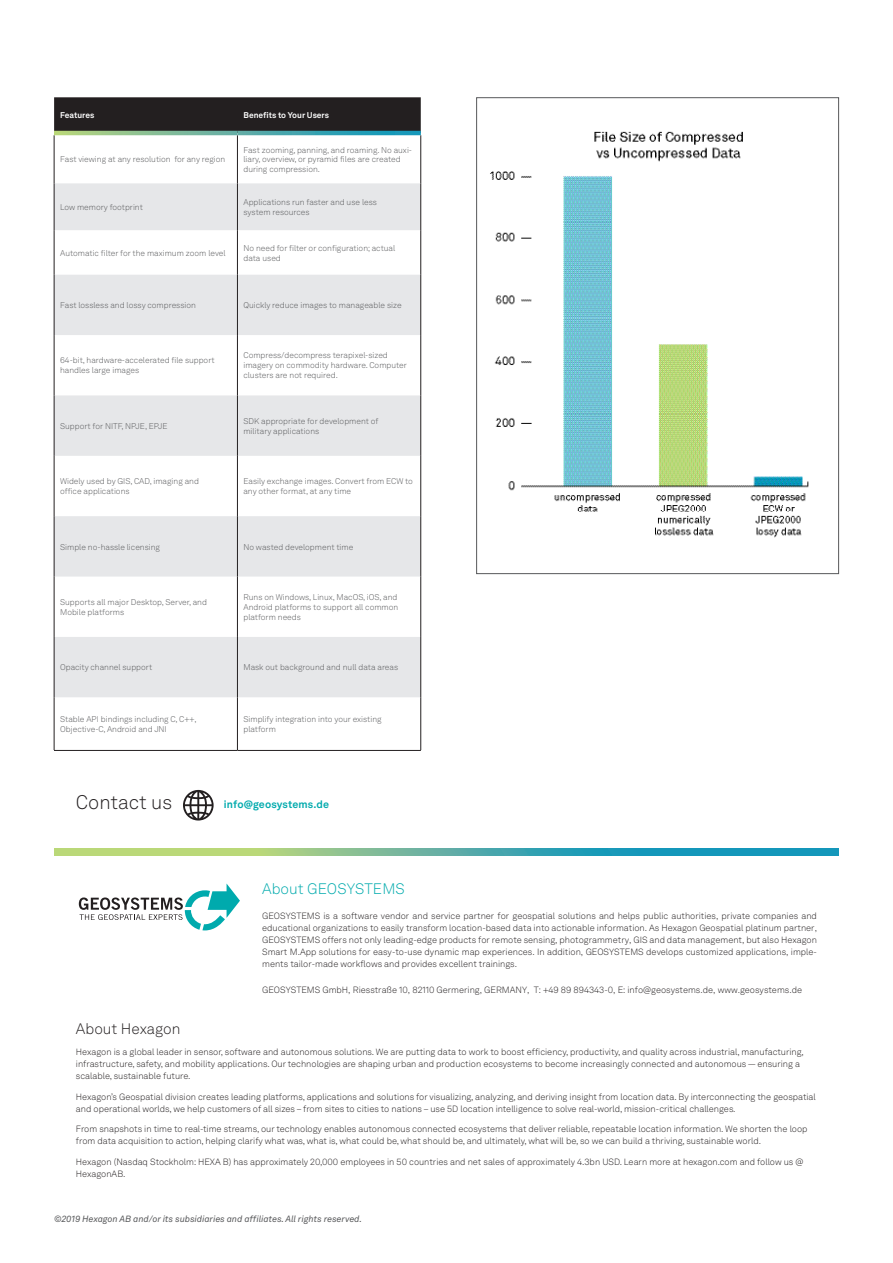
<style>
.page{position:relative;width:893px;height:1263px;background:#fff}
.page>*{position:absolute;margin:0;border:0;box-sizing:border-box;transform-origin:0 0}
.HEADER_1{font:300 19.5px "Hexagon Akkurat";color:#231f20}
.About_Hex_BACKCOVER{font:300 15px "Hexagon Akkurat";color:#00aaad}
.t1{font:300 15px "Hexagon Akkurat";color:#231f20}
.BODY_COPY{font:700 10.5px "Hexagon Akkurat";letter-spacing:.01em;color:#00aaad}
.Boilerplate{font:300 9px/12px "Hexagon Akkurat";color:#231f20}
.OBC_Copyright{font:italic 9px "Hexagon Akkurat";color:#57585a}
.Table_Body_Copy__80{font:300 8.25px/9.9px "Hexagon Akkurat";color:#57585a}
.Table_Header_2{font:700 8.25px "Hexagon Akkurat";color:#fff}
</style>
<div class="page">
<div style="left:54px;top:97px;width:367px;height:34px;background:#231f20"></div>
<svg style="left:55px;top:183px;width:365px;height:514px;fill:#e6e7e9"></svg>
<hr style="left:54px;top:135px;width:1px;height:48px;background:#231f20">
<hr style="left:237px;top:135px;width:1px;height:48px;background:#231f20">
<hr style="left:420px;top:135px;width:1px;height:48px;background:#231f20">
<hr style="left:54px;top:183px;width:1px;height:47px;background:#231f20">
<hr style="left:237px;top:183px;width:1px;height:47px;background:#231f20">
<hr style="left:420px;top:183px;width:1px;height:47px;background:#231f20">
<hr style="left:54px;top:230px;width:1px;height:45px;background:#231f20">
<hr style="left:237px;top:230px;width:1px;height:45px;background:#231f20">
<hr style="left:420px;top:230px;width:1px;height:45px;background:#231f20">
<hr style="left:54px;top:275px;width:1px;height:60px;background:#231f20">
<hr style="left:237px;top:275px;width:1px;height:60px;background:#231f20">
<hr style="left:420px;top:275px;width:1px;height:60px;background:#231f20">
<hr style="left:54px;top:335px;width:1px;height:60px;background:#231f20">
<hr style="left:237px;top:335px;width:1px;height:60px;background:#231f20">
<hr style="left:420px;top:335px;width:1px;height:60px;background:#231f20">
<hr style="left:54px;top:395px;width:1px;height:61px;background:#231f20">
<hr style="left:237px;top:395px;width:1px;height:61px;background:#231f20">
<hr style="left:420px;top:395px;width:1px;height:61px;background:#231f20">
<hr style="left:54px;top:456px;width:1px;height:60px;background:#231f20">
<hr style="left:237px;top:456px;width:1px;height:60px;background:#231f20">
<hr style="left:420px;top:456px;width:1px;height:60px;background:#231f20">
<hr style="left:54px;top:516px;width:1px;height:60px;background:#231f20">
<hr style="left:237px;top:516px;width:1px;height:60px;background:#231f20">
<hr style="left:420px;top:516px;width:1px;height:60px;background:#231f20">
<hr style="left:54px;top:576px;width:1px;height:61px;background:#231f20">
<hr style="left:237px;top:576px;width:1px;height:61px;background:#231f20">
<hr style="left:420px;top:576px;width:1px;height:61px;background:#231f20">
<hr style="left:54px;top:637px;width:1px;height:60px;background:#231f20">
<hr style="left:237px;top:637px;width:1px;height:60px;background:#231f20">
<hr style="left:420px;top:637px;width:1px;height:60px;background:#231f20">
<hr style="left:54px;top:697px;width:1px;height:53px;background:#231f20">
<hr style="left:237px;top:697px;width:1px;height:53px;background:#231f20">
<hr style="left:420px;top:697px;width:1px;height:53px;background:#231f20">
<svg style="left:54px;top:131px;width:183px;height:4px"></svg>
<svg style="left:237px;top:131px;width:184px;height:4px"></svg>
<hr style="left:54px;top:750px;width:183px;height:1px;background:#231f20">
<hr style="left:237px;top:750px;width:184px;height:1px;background:#231f20">
<img style="left:490px;top:131px;width:319px;height:407px">
<svg style="left:54px;top:849px;width:785px;height:6px;background:#63b49d"></svg>
<svg style="left:79px;top:883px;width:161px;height:47px"></svg>
<svg style="left:183px;top:790px;width:31px;height:30px"></svg>
<p class="Table_Header_2" style="left:60px;top:109px;width:36px">Features</p>
<p class="Table_Header_2" style="left:243px;top:109px;width:87px">Benefits to Your Users</p>
<p class="Table_Body_Copy__80" style="left:60px;top:154px;width:167px">Fast viewing at any resolution for any region</p>
<p class="Table_Body_Copy__80" style="left:243px;top:144px;width:170px">Fast zooming, panning, and roaming. No auxi&shy;liary, overview, or pyramid files are created during compression.</p>
<p class="Table_Body_Copy__80" style="left:60px;top:202px;width:84px">Low memory footprint</p>
<p class="Table_Body_Copy__80" style="left:243px;top:197px;width:135px">Applications run faster and use less system resources</p>
<p class="Table_Body_Copy__80" style="left:60px;top:248px;width:167px">Automatic filter for the maximum zoom level</p>
<p class="Table_Body_Copy__80" style="left:243px;top:243px;width:153px">No need for filter or configuration; actual data used</p>
<p class="Table_Body_Copy__80" style="left:60px;top:300px;width:137px">Fast lossless and lossy compression</p>
<p class="Table_Body_Copy__80" style="left:243px;top:300px;width:160px">Quickly reduce images to manageable size</p>
<p class="Table_Body_Copy__80" style="left:60px;top:355px;width:156px">64-bit, hardware-accelerated file support handles large images</p>
<p class="Table_Body_Copy__80" style="left:243px;top:350px;width:165px">Compress/decompress terapixel-sized imagery on commodity hardware. Computer clusters are not required.</p>
<p class="Table_Body_Copy__80" style="left:60px;top:421px;width:109px">Support for NITF, NPJE, EPJE</p>
<p class="Table_Body_Copy__80" style="left:243px;top:416px;width:137px">SDK appropriate for development of military applications</p>
<p class="Table_Body_Copy__80" style="left:60px;top:476px;width:140px">Widely used by GIS, CAD, imaging and office applications</p>
<p class="Table_Body_Copy__80" style="left:243px;top:476px;width:171px">Easily exchange images. Convert from ECW to any other format, at any time</p>
<p class="Table_Body_Copy__80" style="left:60px;top:541px;width:101px">Simple no-hassle licensing</p>
<p class="Table_Body_Copy__80" style="left:243px;top:541px;width:111px">No wasted development time</p>
<p class="Table_Body_Copy__80" style="left:60px;top:597px;width:148px">Supports all major Desktop, Server, and<br>Mobile platforms</p>
<p class="Table_Body_Copy__80" style="left:243px;top:592px;width:156px;text-align:justify">Runs on Windows, Linux, MacOS, iOS, and Android platforms to support all common platform needs</p>
<p class="Table_Body_Copy__80" style="left:60px;top:662px;width:94px">Opacity channel support</p>
<p class="Table_Body_Copy__80" style="left:243px;top:662px;width:156px">Mask out background and null data areas</p>
<p class="Table_Body_Copy__80" style="left:60px;top:714px;width:138px">Stable API bindings including C, C++,<br>Objective-C, Android and JNI</p>
<p class="Table_Body_Copy__80" style="left:243px;top:714px;width:140px">Simplify integration into your existing platform</p>
<p class="HEADER_1" style="left:76px;top:788px;width:98px">Contact us</p>
<p class="BODY_COPY" style="left:224px;top:796px;width:107px">info@geosystems.de</p>
<p class="About_Hex_BACKCOVER" style="left:262px;top:878px;width:144px">About GEOSYSTEMS</p>
<p class="Boilerplate" style="left:262px;top:910px;width:556px;text-align:justify">GEOSYSTEMS is a software vendor and service partner for geospatial solutions and helps public authorities, private companies and educational organizations to easily transform location-based data into actionable information. As Hexagon Geospatial platinum partner, GEOSYSTEMS offers not only leading-edge products for remote sensing, photogrammetry, GIS and data management, but also Hexagon Smart M.App solutions for easy-to-use dynamic map experiences. In addition, GEOSYSTEMS develops customized applications, imple&shy;ments tailor-made workflows and provides excellent trainings.</p>
<p class="Boilerplate" style="left:262px;top:983px;width:541px">GEOSYSTEMS GmbH, Riesstraße 10, 82110 Germering, GERMANY, T: +49 89 894343-0, E: info@geosystems.de, www.geosystems.de</p>
<p class="t1" style="left:76px;top:1019px;width:106px">About Hexagon</p>
<p class="Boilerplate" style="left:76px;top:1046px;width:729px">Hexagon is a global leader in sensor, software and autonomous solutions. We are putting data to work to boost efficiency, productivity, and quality across industrial, manufacturing, infrastructure, safety, and mobility applications. Our technologies are shaping urban and production ecosystems to become increasingly connected and autonomous — ensuring a scalable, sustainable future.</p>
<p class="Boilerplate" style="left:76px;top:1090px;width:741px">Hexagon’s Geospatial division creates leading platforms, applications and solutions for visualizing, analyzing, and deriving insight from location data. By interconnecting the geospatial and operational worlds, we help customers of all sizes – from sites to cities to nations – use 5D location intelligence to solve real-world, mission-critical challenges.</p>
<p class="Boilerplate" style="left:76px;top:1123px;width:733px">From snapshots in time to real-time streams, our technology enables autonomous connected ecosystems that deliver reliable, repeatable location information. We shorten the loop from data acquisition to action, helping clarify what was, what is, what could be, what should be, and ultimately, what will be, so we can build a thriving, sustainable world.</p>
<p class="Boilerplate" style="left:76px;top:1156px;width:729px">Hexagon (Nasdaq Stockholm: HEXA B) has approximately 20,000 employees in 50 countries and net sales of approximately 4.3bn USD. Learn more at hexagon.com and follow us @<br>HexagonAB.</p>
<p class="OBC_Copyright" style="left:54px;top:1212px;width:310px">©2019 Hexagon AB and/or its subsidiaries and affiliates. All rights reserved.</p>
</div>
